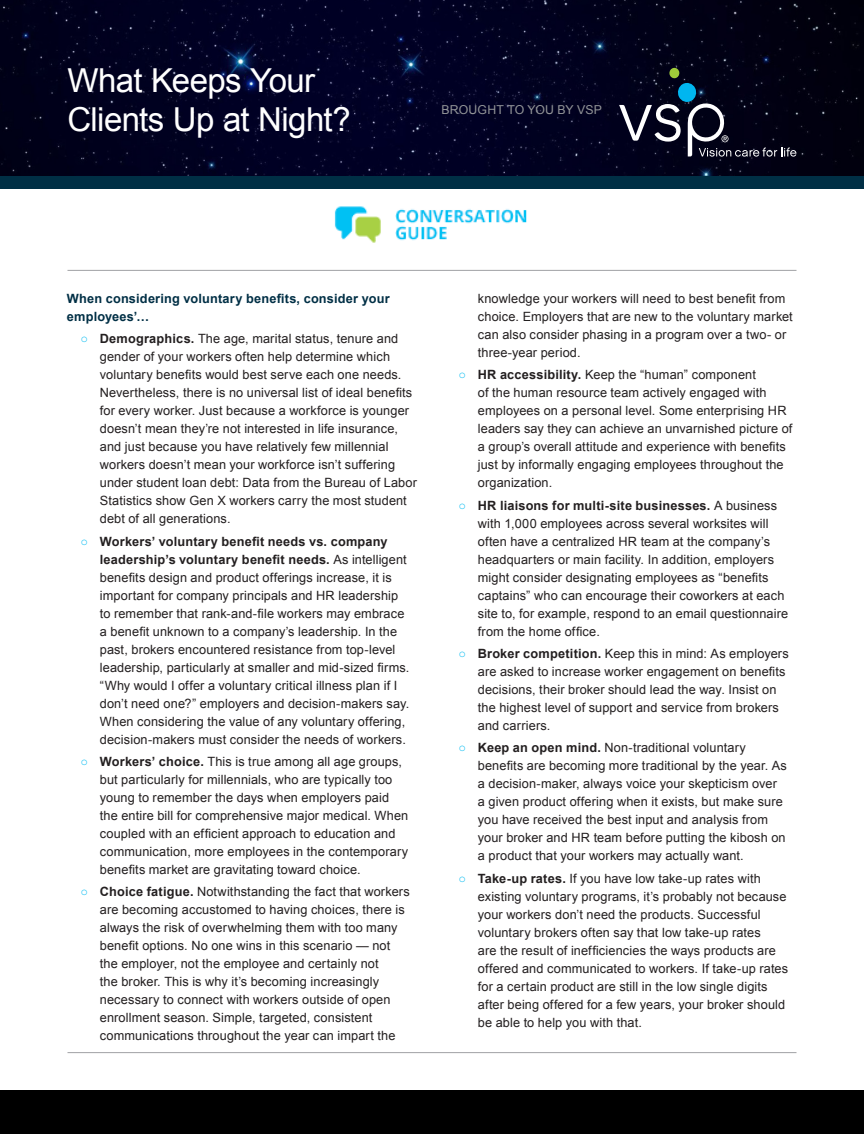
<style>
.page{position:relative;width:864px;height:1134px;background:#fff}
.page>*{position:absolute;margin:0;border:0;box-sizing:border-box;transform-origin:0 0}
.bodycopy{font:33px/39.6px "Arial";letter-spacing:-.02em;color:#fff}
.t1{font:12.75px/18px "Arial";letter-spacing:.01em;color:#231f20}
.bullets2_2nd_paragra{font:700 12.75px/18px "Arial";letter-spacing:.015em;color:#002f45}
.t2{font:12.3px "Arial";letter-spacing:.01em;color:#939598}
.s1{color:#00baf1}
.s2{font-weight:700}
</style>
<div class="page">
<hr style="left:68px;top:270px;width:728px;height:1px;background:#a0a1a5">
<img style="left:0;top:0;width:864px;height:176px">
<svg style="left:669px;top:68px;width:11px;height:11px"></svg>
<svg style="left:619px;top:82px;width:177px;height:75px;background:#1f2236"></svg>
<img style="left:334px;top:206px;width:193px;height:37px">
<div style="left:0;top:176px;width:864px;height:13px;background:#002f45"></div>
<hr style="left:68px;top:1052px;width:728px;height:1px;background:#a0a1a5">
<div style="left:0;top:1091px;width:864px;height:43px;background:#000"></div>
<p class="bodycopy" style="left:68px;top:60px;width:285px">What Keeps Your<br>Clients Up at Night?</p>
<p class="t2" style="left:441px;top:101px;width:162px">BROUGHT TO YOU BY VSP</p>
<p class="bullets2_2nd_paragra" style="left:67px;top:290px;width:324px">When considering voluntary benefits, consider your employees’…</p>
<p class="t1" style="left:100px;top:330px;width:319px;text-indent:-20px"><span class="s1">○</span> <span class="s2">Demographics.</span> The age, marital status, tenure and gender of your workers often help determine which voluntary benefits would best serve each one needs.<br>Nevertheless, there is no universal list of ideal benefits for every worker. Just because a workforce is younger doesn’t mean they’re not interested in life insurance, and just because you have relatively few millennial workers doesn’t mean your workforce isn’t suffering under student loan debt: Data from the Bureau of Labor Statistics show Gen X workers carry the most student debt of all generations.</p>
<p class="t1" style="left:100px;top:532px;width:311px;text-indent:-20px"><span class="s1">○</span> <span class="s2">Workers’ voluntary benefit needs vs. company leadership’s voluntary benefit needs.</span> As intelligent benefits design and product offerings increase, it is important for company principals and HR leadership to remember that rank-and-file workers may embrace a benefit unknown to a company’s leadership. In the past, brokers encountered resistance from top-level leadership, particularly at smaller and mid-sized firms. “Why would I offer a voluntary critical illness plan if I don’t need one?” employers and decision-makers say.<br>When considering the value of any voluntary offering, decision-makers must consider the needs of workers.</p>
<p class="t1" style="left:100px;top:753px;width:310px;text-indent:-20px"><span class="s1">○</span> <span class="s2">Workers’ choice.</span> This is true among all age groups, but particularly for millennials, who are typically too young to remember the days when employers paid the entire bill for comprehensive major medical. When coupled with an efficient approach to education and communication, more employees in the contemporary benefits market are gravitating toward choice.</p>
<p class="t1" style="left:100px;top:883px;width:311px;text-indent:-20px"><span class="s1">○</span> <span class="s2">Choice fatigue.</span> Notwithstanding the fact that workers are becoming accustomed to having choices, there is always the risk of overwhelming them with too many benefit options. No one wins in this scenario — not the employer, not the employee and certainly not<br>the broker. This is why it’s becoming increasingly necessary to connect with workers outside of open enrollment season. Simple, targeted, consistent communications throughout the year can impart the</p>
<p class="t1" style="left:478px;top:290px;width:316px">knowledge your workers will need to best benefit from choice. Employers that are new to the voluntary market can also consider phasing in a program over a two- or three-year period.</p>
<p class="t1" style="left:478px;top:366px;width:316px;text-indent:-20px"><span class="s1">○</span> <span class="s2">HR accessibility.</span> Keep the “human” component<br>of the human resource team actively engaged with employees on a personal level. Some enterprising HR leaders say they can achieve an unvarnished picture of a group’s overall attitude and experience with benefits just by informally engaging employees throughout the organization.</p>
<p class="t1" style="left:478px;top:496px;width:312px;text-indent:-19px"><span class="s1">○</span> <span class="s2">HR liaisons for multi-site businesses.</span> A business with 1,000 employees across several worksites will often have a centralized HR team at the company’s headquarters or main facility. In addition, employers might consider designating employees as “benefits captains” who can encourage their coworkers at each site to, for example, respond to an email questionnaire from the home office.</p>
<p class="t1" style="left:478px;top:645px;width:312px;text-indent:-20px"><span class="s1">○</span> <span class="s2">Broker competition.</span> Keep this in mind: As employers are asked to increase worker engagement on benefits decisions, their broker should lead the way. Insist on the highest level of support and service from brokers and carriers.</p>
<p class="t1" style="left:478px;top:739px;width:311px;text-indent:-20px"><span class="s1">○</span> <span class="s2">Keep an open mind.</span> Non-traditional voluntary benefits are becoming more traditional by the year. As a decision-maker, always voice your skepticism over a given product offering when it exists, but make sure you have received the best input and analysis from your broker and HR team before putting the kibosh on a product that your workers may actually want.</p>
<p class="t1" style="left:478px;top:869px;width:312px;text-indent:-20px"><span class="s1">○</span> <span class="s2">Take-up rates.</span> If you have low take-up rates with existing voluntary programs, it’s probably not because your workers don’t need the products. Successful voluntary brokers often say that low take-up rates<br>are the result of inefficiencies the ways products are offered and communicated to workers. If take-up rates for a certain product are still in the low single digits after being offered for a few years, your broker should be able to help you with that.</p>
</div>
